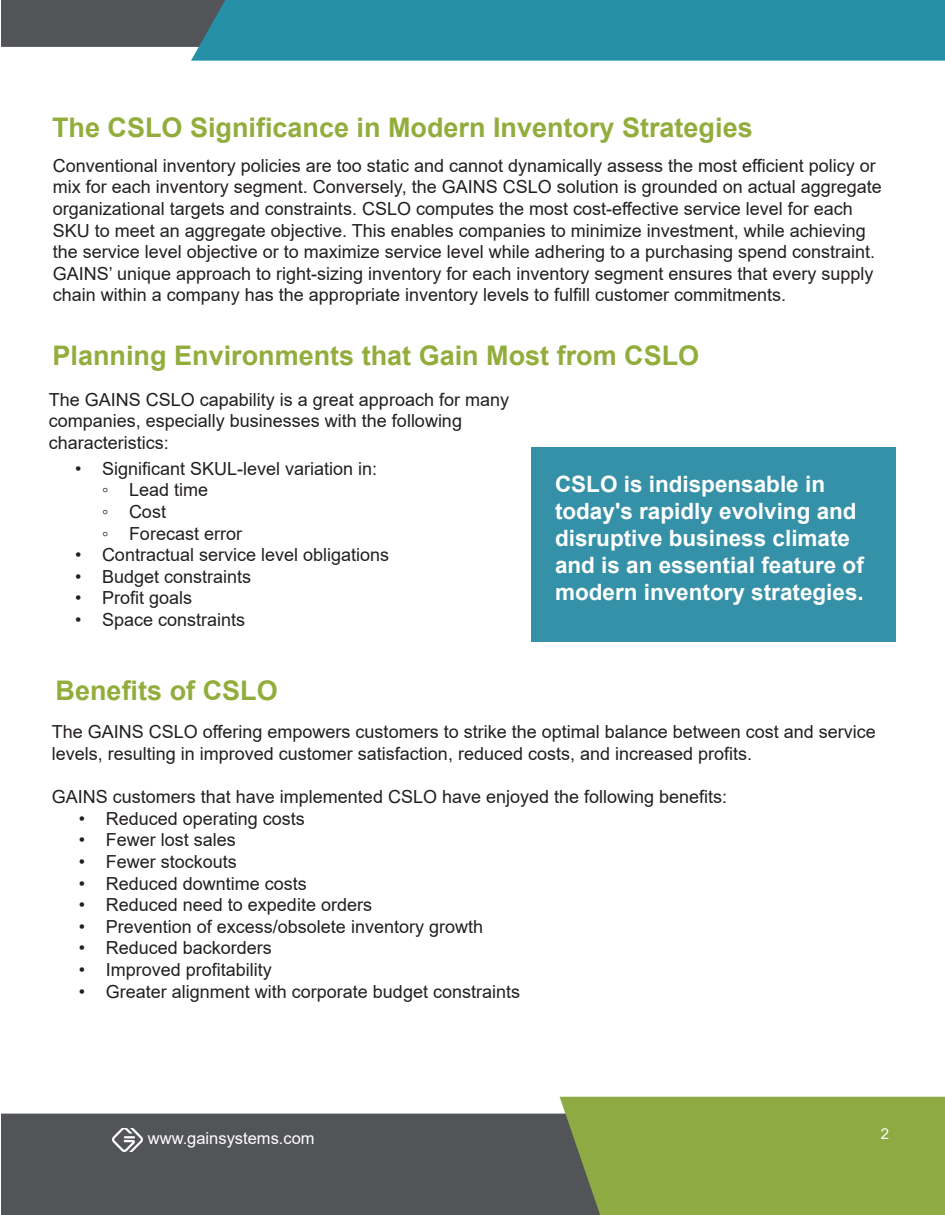
<style>
.page{position:relative;width:945px;height:1215px;background:#fff}
.page>*{position:absolute;margin:0;border:0;box-sizing:border-box;transform-origin:0 0}
.t1{font:700 27px "Arial";color:#92ad3c}
.t2{font:700 22.5px/27px "Arial";color:#fff}
.t3{font:18px/21.6px "Arial";color:#231f20}
.t4{font:16.5px "Arial";color:#fff}
.t5{font:15px "Arial";color:#fff}
</style>
<div class="page">
<img style="left:2px;top:0;width:943px;height:1215px">
<img style="left:112px;top:1128px;width:30px;height:24px">
<div style="left:531px;top:447px;width:365px;height:195px;background:#3591a8"></div>
<h1 class="t1" style="left:52px;top:108px;width:702px">The CSLO Significance in Modern Inventory Strategies</h1>
<p class="t3" style="left:53px;top:155px;width:831px">Conventional inventory policies are too static and cannot dynamically assess the most efficient policy or mix for each inventory segment. Conversely, the GAINS CSLO solution is grounded on actual aggregate organizational targets and constraints. CSLO computes the most cost-effective service level for each SKU to meet an aggregate objective. This enables companies to minimize investment, while achieving the service level objective or to maximize service level while adhering to a purchasing spend constraint.<br>GAINS’ unique approach to right-sizing inventory for each inventory segment ensures that every supply chain within a company has the appropriate inventory levels to fulfill customer commitments.</p>
<h1 class="t1" style="left:53px;top:337px;width:648px">Planning Environments that Gain Most from CSLO</h1>
<p class="t3" style="left:49px;top:388px;width:462px">The GAINS CSLO capability is a great approach for many companies, especially businesses with the following characteristics:</p>
<p class="t3" style="left:102px;top:457px;width:277px;text-indent:-27px">• Significant SKUL-level variation in: ◦ Lead time<br>◦ Cost<br>◦ Forecast error</p>
<p class="t3" style="left:75px;top:544px;width:316px">• Contractual service level obligations</p>
<p class="t3" style="left:75px;top:565px;width:178px">• Budget constraints</p>
<p class="t3" style="left:75px;top:587px;width:119px">• Profit goals</p>
<p class="t3" style="left:75px;top:609px;width:172px">• Space constraints</p>
<p class="t2" style="left:555px;top:471px;width:310px">CSLO is indispensable in today's rapidly evolving and disruptive business climate and is an essential feature of modern inventory strategies.</p>
<h1 class="t1" style="left:56px;top:671px;width:224px">Benefits of CSLO</h1>
<p class="t3" style="left:52px;top:721px;width:825px">The GAINS CSLO offering empowers customers to strike the optimal balance between cost and service levels, resulting in improved customer satisfaction, reduced costs, and increased profits.</p>
<p class="t3" style="left:52px;top:786px;width:677px">GAINS customers that have implemented CSLO have enjoyed the following benefits:</p>
<p class="t3" style="left:79px;top:808px;width:228px">• Reduced operating costs</p>
<p class="t3" style="left:79px;top:829px;width:159px">• Fewer lost sales</p>
<p class="t3" style="left:79px;top:851px;width:160px">• Fewer stockouts</p>
<p class="t3" style="left:79px;top:872px;width:230px">• Reduced downtime costs</p>
<p class="t3" style="left:79px;top:894px;width:295px">• Reduced need to expedite orders</p>
<p class="t3" style="left:79px;top:916px;width:406px">• Prevention of excess/obsolete inventory growth</p>
<p class="t3" style="left:79px;top:937px;width:195px">• Reduced backorders</p>
<p class="t3" style="left:79px;top:959px;width:195px">• Improved profitability</p>
<p class="t3" style="left:79px;top:980px;width:443px">• Greater alignment with corporate budget constraints</p>
<p class="t4" style="left:148px;top:1127px;width:168px">www.gainsystems.com</p>
<p class="t5" style="left:881px;top:1124px;width:10px">2</p>
</div>
